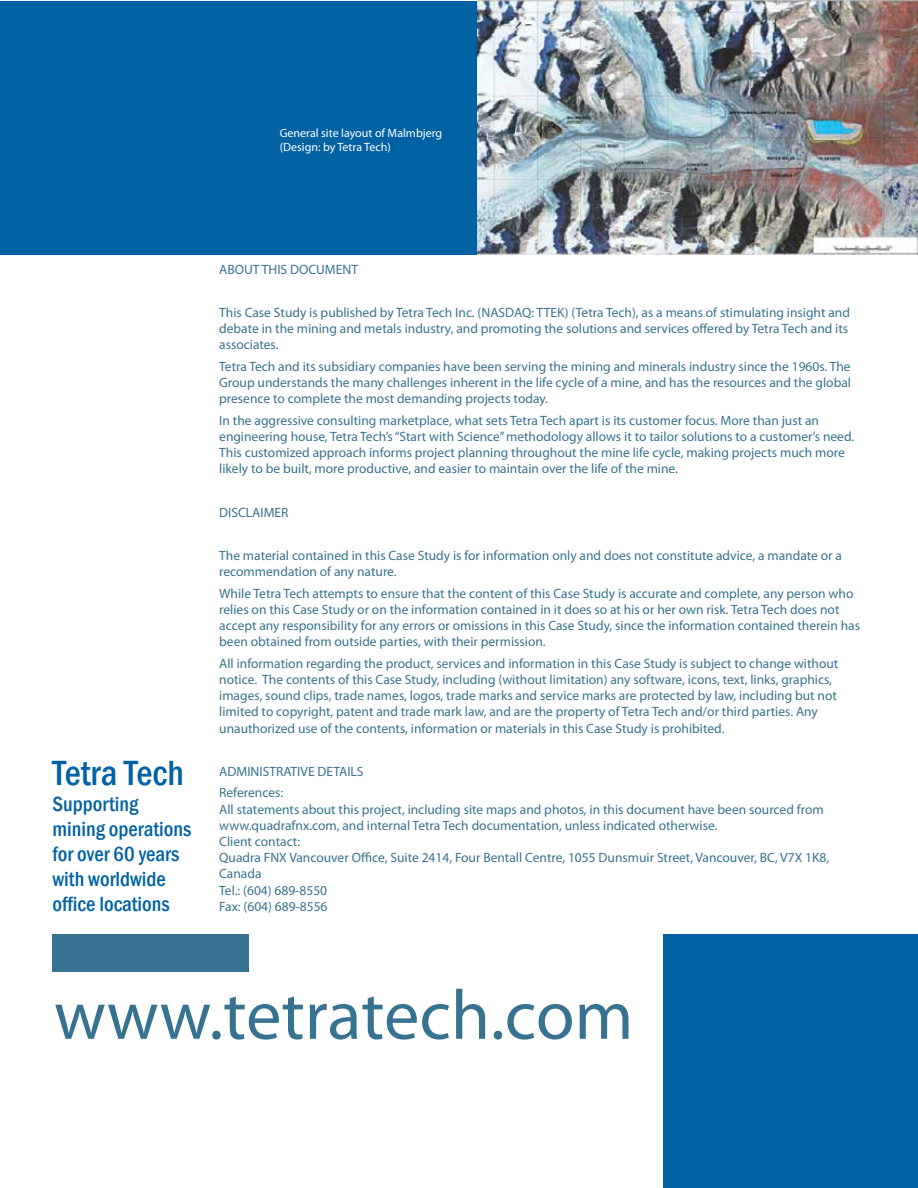
<style>
.page{position:relative;width:918px;height:1188px;background:#fff}
.page>*{position:absolute;margin:0;border:0;box-sizing:border-box;transform-origin:0 0}
.t1{font:70.5px "Myriad Pro";color:#377390}
.t2{font:500 condensed 36px "Franklin Gothic";color:#0061a3}
.t3{font:500 condensed 21px/25.2px "Franklin Gothic";color:#0061a3}
.t4{font:13.5px/16.2px "Myriad Pro";color:#377390}
.t5{font:12px/14.4px "Myriad Pro";color:#fff}
</style>
<div class="page">
<div style="left:0;top:1px;width:477px;height:254px;background:#0061a3"></div>
<img style="left:477px;top:0;width:441px;height:255px">
<div style="left:52px;top:934px;width:197px;height:37px;background:#377390"></div>
<div style="left:663px;top:934px;width:255px;height:254px;background:#0061a3"></div>
<p class="t5" style="left:280px;top:126px;width:164px">General site layout of Malmbjerg (Design: by Tetra Tech)</p>
<h2 class="t2" style="left:52px;top:750px;width:133px">Tetra Tech</h2>
<h3 class="t3" style="left:52px;top:791px;width:140px">Supporting mining operations for over 60 years with worldwide office locations</h3>
<p class="t4" style="left:219px;top:261px;width:140px">ABOUT THIS DOCUMENT</p>
<p class="t4" style="left:219px;top:304px;width:632px">This Case Study is published by Tetra Tech Inc. (NASDAQ: TTEK) (Tetra Tech), as a means of stimulating insight and debate in the mining and metals industry, and promoting the solutions and services offered by Tetra Tech and its associates.</p>
<p class="t4" style="left:219px;top:358px;width:633px;text-align:justify">Tetra Tech and its subsidiary companies have been serving the mining and minerals industry since the 1960s. The Group understands the many challenges inherent in the life cycle of a mine, and has the resources and the global presence to complete the most demanding projects today.</p>
<p class="t4" style="left:219px;top:412px;width:637px">In the aggressive consulting marketplace, what sets Tetra Tech apart is its customer focus. More than just an engineering house, Tetra Tech’s “Start with Science” methodology allows it to tailor solutions to a customer’s need.<br>This customized approach informs project planning throughout the mine life cycle, making projects much more likely to be built, more productive, and easier to maintain over the life of the mine.</p>
<p class="t4" style="left:219px;top:504px;width:71px">DISCLAIMER</p>
<p class="t4" style="left:219px;top:547px;width:624px">The material contained in this Case Study is for information only and does not constitute advice, a mandate or a recommendation of any nature.</p>
<p class="t4" style="left:219px;top:585px;width:642px">While Tetra Tech attempts to ensure that the content of this Case Study is accurate and complete, any person who relies on this Case Study or on the information contained in it does so at his or her own risk. Tetra Tech does not accept any responsibility for any errors or omissions in this Case Study, since the information contained therein has been obtained from outside parties, with their permission.</p>
<p class="t4" style="left:219px;top:655px;width:621px">All information regarding the product, services and information in this Case Study is subject to change without notice. The contents of this Case Study, including (without limitation) any software, icons, text, links, graphics, images, sound clips, trade names, logos, trade marks and service marks are protected by law, including but not limited to copyright, patent and trade mark law, and are the property of Tetra Tech and/or third parties. Any unauthorized use of the contents, information or materials in this Case Study is prohibited.</p>
<p class="t4" style="left:219px;top:760px;width:146px;line-height:21.6px">ADMINISTRATIVE DETAILS<br>References:</p>
<p class="t4" style="left:219px;top:801px;width:611px">All statements about this project, including site maps and photos, in this document have been sourced from www.quadrafnx.com, and internal Tetra Tech documentation, unless indicated otherwise.<br>Client contact:<br>Quadra FNX Vancouver Office, Suite 2414, Four Bentall Centre, 1055 Dunsmuir Street, Vancouver, BC, V7X 1K8, Canada<br>Tel.: (604) 689-8550<br>Fax: (604) 689-8556</p>
<h1 class="t1" style="left:54px;top:972px;width:581px">www.tetratech.com</h1>
</div>
